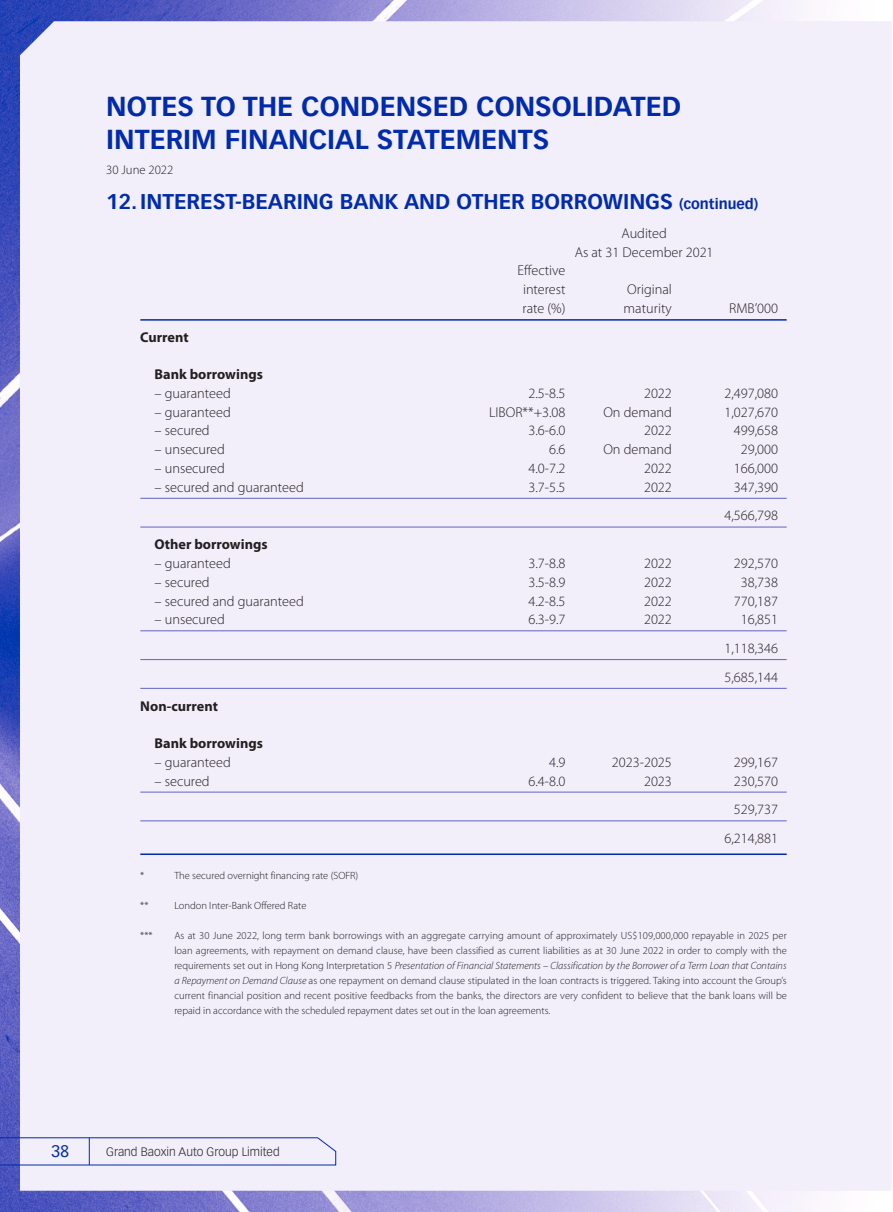
<style>
.page{position:relative;width:893px;height:1212px;background:#fff}
.page>*{position:absolute;margin:0;border:0;box-sizing:border-box;transform-origin:0 0}
.t1{font:700 27px/33px "Vectora LT Std";color:#002baa}
.Subhead_1{font:700 21px "Vectora LT Std";color:#002baa}
.t2{font:16.5px "Vectora LT Std";color:#002baa}
.Table_1_Colume{font:300 14.25px "Myriad Pro";color:#231f20}
.Table_1_Colume-2{font:700 14.25px "Myriad Pro";color:#231f20}
.t3{font:300 12.75px "Myriad Pro";color:#231f20}
.t4{font:300 12px "Vectora LT Std";color:#231f20}
.Note{font:300 10.5px/15px "Myriad Pro";color:#231f20;text-align:justify}
.s1{font-size:14.25px}
.s2{font-style:italic}
</style>
<div class="page">
<img style="left:0;top:0;width:810px;height:1212px">
<div style="left:20px;top:21px;width:872px;height:1170px;background:#f2eefa"></div>
<svg style="left:0;top:1137px;width:336px;height:28px;background:#dbdaf2"></svg>
<hr style="left:140px;top:319px;width:647px;height:2px;background:#002baa">
<hr style="left:140px;top:498px;width:647px;height:1px;background:#6263c4">
<hr style="left:140px;top:527px;width:647px;height:1px;background:#6263c4">
<hr style="left:140px;top:630px;width:647px;height:1px;background:#6263c4">
<hr style="left:140px;top:659px;width:647px;height:1px;background:#6263c4">
<hr style="left:140px;top:688px;width:647px;height:1px;background:#6263c4">
<hr style="left:140px;top:792px;width:647px;height:1px;background:#6263c4">
<hr style="left:140px;top:820px;width:647px;height:1px;background:#6263c4">
<hr style="left:140px;top:853px;width:647px;height:2px;background:#002baa">
<h1 class="t1" style="left:106px;top:90px;width:577px">NOTES TO THE CONDENSED CONSOLIDATED<br>INTERIM FINANCIAL STATEMENTS</h1>
<p class="t3" style="left:106px;top:163px;width:69px">30 June 2022</p>
<p class="Subhead_1" style="left:106px;top:189px;width:653px">12.INTEREST-BEARING BANK AND OTHER BORROWINGS <span class="s1">(continued)</span></p>
<p class="Table_1_Colume" style="left:621px;top:225px;width:47px">Audited</p>
<p class="Table_1_Colume" style="left:575px;top:243px;width:140px">As at 31 December 2021</p>
<p class="Table_1_Colume" style="left:517px;top:262px;width:50px">Effective</p>
<p class="Table_1_Colume" style="left:523px;top:281px;width:44px">interest</p>
<p class="Table_1_Colume" style="left:627px;top:281px;width:46px">Original</p>
<p class="Table_1_Colume" style="left:522px;top:300px;width:45px">rate (%)</p>
<p class="Table_1_Colume" style="left:624px;top:300px;width:50px">maturity</p>
<p class="Table_1_Colume" style="left:729px;top:300px;width:50px">RMB’000</p>
<p class="Table_1_Colume-2" style="left:140px;top:328px;width:50px">Current</p>
<p class="Table_1_Colume-2" style="left:155px;top:365px;width:110px">Bank borrowings</p>
<p class="Table_1_Colume" style="left:155px;top:385px;width:78px">– guaranteed</p>
<p class="Table_1_Colume" style="left:528px;top:385px;width:39px">2.5-8.5</p>
<p class="Table_1_Colume" style="left:644px;top:385px;width:29px">2022</p>
<p class="Table_1_Colume" style="left:724px;top:385px;width:55px">2,497,080</p>
<p class="Table_1_Colume" style="left:155px;top:403px;width:78px">– guaranteed</p>
<p class="Table_1_Colume" style="left:489px;top:403px;width:78px">LIBOR**+3.08</p>
<p class="Table_1_Colume" style="left:603px;top:403px;width:70px">On demand</p>
<p class="Table_1_Colume" style="left:724px;top:403px;width:55px">1,027,670</p>
<p class="Table_1_Colume" style="left:155px;top:422px;width:57px">– secured</p>
<p class="Table_1_Colume" style="left:528px;top:422px;width:39px">3.6-6.0</p>
<p class="Table_1_Colume" style="left:644px;top:422px;width:29px">2022</p>
<p class="Table_1_Colume" style="left:734px;top:422px;width:46px">499,658</p>
<p class="Table_1_Colume" style="left:155px;top:441px;width:72px">– unsecured</p>
<p class="Table_1_Colume" style="left:549px;top:441px;width:18px">6.6</p>
<p class="Table_1_Colume" style="left:603px;top:441px;width:70px">On demand</p>
<p class="Table_1_Colume" style="left:741px;top:441px;width:39px">29,000</p>
<p class="Table_1_Colume" style="left:155px;top:460px;width:72px">– unsecured</p>
<p class="Table_1_Colume" style="left:528px;top:460px;width:39px">4.0-7.2</p>
<p class="Table_1_Colume" style="left:644px;top:460px;width:29px">2022</p>
<p class="Table_1_Colume" style="left:734px;top:460px;width:46px">166,000</p>
<p class="Table_1_Colume" style="left:155px;top:478px;width:151px">– secured and guaranteed</p>
<p class="Table_1_Colume" style="left:528px;top:478px;width:39px">3.7-5.5</p>
<p class="Table_1_Colume" style="left:644px;top:478px;width:29px">2022</p>
<p class="Table_1_Colume" style="left:734px;top:478px;width:46px">347,390</p>
<p class="Table_1_Colume" style="left:724px;top:507px;width:55px">4,566,798</p>
<p class="Table_1_Colume-2" style="left:155px;top:535px;width:114px">Other borrowings</p>
<p class="Table_1_Colume" style="left:155px;top:555px;width:78px">– guaranteed</p>
<p class="Table_1_Colume" style="left:528px;top:555px;width:39px">3.7-8.8</p>
<p class="Table_1_Colume" style="left:644px;top:555px;width:29px">2022</p>
<p class="Table_1_Colume" style="left:734px;top:555px;width:46px">292,570</p>
<p class="Table_1_Colume" style="left:155px;top:573px;width:57px">– secured</p>
<p class="Table_1_Colume" style="left:528px;top:573px;width:39px">3.5-8.9</p>
<p class="Table_1_Colume" style="left:644px;top:573px;width:29px">2022</p>
<p class="Table_1_Colume" style="left:741px;top:573px;width:39px">38,738</p>
<p class="Table_1_Colume" style="left:155px;top:592px;width:151px">– secured and guaranteed</p>
<p class="Table_1_Colume" style="left:528px;top:592px;width:39px">4.2-8.5</p>
<p class="Table_1_Colume" style="left:644px;top:592px;width:29px">2022</p>
<p class="Table_1_Colume" style="left:734px;top:592px;width:46px">770,187</p>
<p class="Table_1_Colume" style="left:155px;top:611px;width:72px">– unsecured</p>
<p class="Table_1_Colume" style="left:528px;top:611px;width:39px">6.3-9.7</p>
<p class="Table_1_Colume" style="left:644px;top:611px;width:29px">2022</p>
<p class="Table_1_Colume" style="left:741px;top:611px;width:39px">16,851</p>
<p class="Table_1_Colume" style="left:724px;top:640px;width:55px">1,118,346</p>
<p class="Table_1_Colume" style="left:724px;top:668px;width:55px">5,685,144</p>
<p class="Table_1_Colume-2" style="left:140px;top:696px;width:79px">Non-current</p>
<p class="Table_1_Colume-2" style="left:155px;top:734px;width:110px">Bank borrowings</p>
<p class="Table_1_Colume" style="left:155px;top:753px;width:78px">– guaranteed</p>
<p class="Table_1_Colume" style="left:549px;top:753px;width:18px">4.9</p>
<p class="Table_1_Colume" style="left:612px;top:753px;width:61px">2023-2025</p>
<p class="Table_1_Colume" style="left:734px;top:753px;width:46px">299,167</p>
<p class="Table_1_Colume" style="left:155px;top:772px;width:57px">– secured</p>
<p class="Table_1_Colume" style="left:528px;top:772px;width:39px">6.4-8.0</p>
<p class="Table_1_Colume" style="left:644px;top:772px;width:29px">2023</p>
<p class="Table_1_Colume" style="left:734px;top:772px;width:46px">230,570</p>
<p class="Table_1_Colume" style="left:734px;top:801px;width:46px">529,737</p>
<p class="Table_1_Colume" style="left:724px;top:830px;width:55px">6,214,881</p>
<p class="Note" style="left:140px;top:868px;width:6px">*</p>
<p class="Note" style="left:174px;top:868px;width:185px">The secured overnight financing rate (SOFR)</p>
<p class="Note" style="left:140px;top:898px;width:10px">**</p>
<p class="Note" style="left:174px;top:898px;width:134px">London Inter-Bank Offered Rate</p>
<p class="Note" style="left:140px;top:928px;width:14px">***</p>
<p class="Note" style="left:174px;top:928px;width:614px">As at 30 June 2022, long term bank borrowings with an aggregate carrying amount of approximately US$109,000,000 repayable in 2025 per loan agreements, with repayment on demand clause, have been classified as current liabilities as at 30 June 2022 in order to comply with the requirements set out in Hong Kong Interpretation 5 <span class="s2">Presentation of Financial Statements – Classification by the Borrower of a Term Loan that Contains a Repayment on Demand Clause</span> as one repayment on demand clause stipulated in the loan contracts is triggered. Taking into account the Group’s current financial position and recent positive feedbacks from the banks, the directors are very confident to believe that the bank loans will be repaid in accordance with the scheduled repayment dates set out in the loan agreements.</p>
<h3 class="t2" style="left:51px;top:1141px;width:20px">38</h3>
<p class="t4" style="left:106px;top:1144px;width:175px">Grand Baoxin Auto Group Limited</p>
</div>
